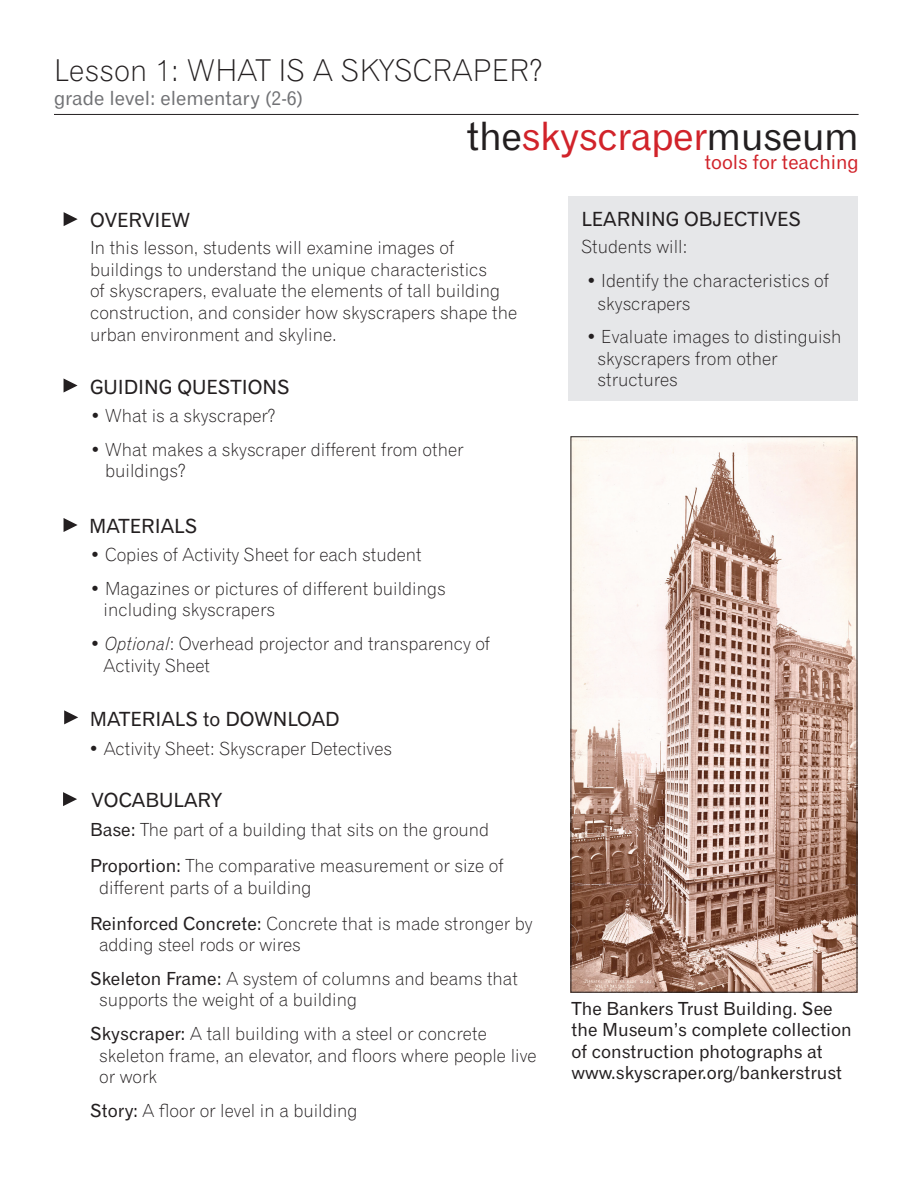
<style>
.page{position:relative;width:918px;height:1188px;background:#fff}
.page>*{position:absolute;margin:0;border:0;box-sizing:border-box;transform-origin:0 0}
.t1{font:39px "Gothic 720 BT Roman B";letter-spacing:-.015em;color:#d1232a}
.t2{font:30px "Gothic 720 BT Light B";letter-spacing:.01em;color:#231f20}
.t3{font:19.5px "Gothic 720 BT Roman B";color:#231f20}
.t4{font:19.5px "Gothic 720 BT Roman B";color:#717275}
.t5{font:19.5px "Gothic 720 BT Roman B";color:#d1232a}
.t6{font:18px/21.6px "Gothic 720 BT Light B";color:#231f20}
.t7{font:18px/21.6px "Gothic 720 BT Roman B";color:#231f20}
.s1{color:#231f20}
.s2{font-family:"Gothic 720 BT Light Italic B"}
.s3{font-family:"Gothic 720 BT Roman B"}
</style>
<div class="page">
<hr style="left:54px;top:114px;width:805px;height:1px;background:#231f20">
<svg style="left:64px;top:212px;width:14px;height:14px"></svg>
<svg style="left:64px;top:378px;width:14px;height:15px"></svg>
<img style="left:573px;top:438px;width:282px;height:553px">
<div style="left:571px;top:436px;width:286px;height:557px;border:1px solid #231f20"></div>
<svg style="left:64px;top:518px;width:14px;height:14px"></svg>
<svg style="left:63px;top:792px;width:14px;height:14px"></svg>
<svg style="left:64px;top:710px;width:14px;height:14px"></svg>
<div style="left:568px;top:196px;width:290px;height:205px;background:#e6e7e9"></div>
<p class="t2" style="left:54px;top:53px;width:490px">Lesson 1: WHAT IS A SKYSCRAPER?</p>
<p class="t4" style="left:54px;top:86px;width:251px">grade level: elementary (2-6)</p>
<p class="t1" style="left:467px;top:112px;width:394px"><span class="s1">the</span>skyscraper<span class="s1">museum</span></p>
<p class="t5" style="left:705px;top:150px;width:156px">tools for teaching</p>
<p class="t3" style="left:90px;top:208px;width:102px">OVERVIEW</p>
<p class="t6" style="left:90px;top:237px;width:429px">In this lesson, students will examine images of buildings to understand the unique characteristics<br>of skyscrapers, evaluate the elements of tall building construction, and consider how skyscrapers shape the urban environment and skyline.</p>
<p class="t3" style="left:90px;top:375px;width:201px">GUIDING QUESTIONS</p>
<p class="t6" style="left:90px;top:405px;width:187px">• What is a skyscraper?</p>
<p class="t6" style="left:105px;top:438px;width:360px;text-indent:-15px">• What makes a skyscraper different from other buildings?</p>
<p class="t3" style="left:89px;top:514px;width:110px">MATERIALS</p>
<p class="t6" style="left:90px;top:544px;width:333px">• Copies of Activity Sheet for each student</p>
<p class="t6" style="left:90px;top:578px;width:357px">• Magazines or pictures of different buildings</p>
<p class="t6" style="left:104px;top:599px;width:173px">including skyscrapers</p>
<p class="t6" style="left:90px;top:633px;width:402px">• <span class="s2">Optional</span>: Overhead projector and transparency of</p>
<p class="t6" style="left:104px;top:654px;width:108px">Activity Sheet</p>
<p class="t3" style="left:90px;top:707px;width:251px">MATERIALS to DOWNLOAD</p>
<p class="t6" style="left:88px;top:738px;width:305px">• Activity Sheet: Skyscraper Detectives</p>
<p class="t3" style="left:92px;top:788px;width:132px">VOCABULARY</p>
<p class="t6" style="left:90px;top:819px;width:401px"><span class="s3">Base:</span> The part of a building that sits on the ground</p>
<p class="t6" style="left:90px;top:855px;width:415px"><span class="s3">Proportion:</span> The comparative measurement or size of</p>
<p class="t6" style="left:99px;top:876px;width:214px">different parts of a building</p>
<p class="t6" style="left:90px;top:912px;width:444px"><span class="s3">Reinforced Concrete:</span> Concrete that is made stronger by</p>
<p class="t6" style="left:99px;top:934px;width:203px">adding steel rods or wires</p>
<p class="t6" style="left:90px;top:968px;width:429px"><span class="s3">Skeleton Frame:</span> A system of columns and beams that</p>
<p class="t6" style="left:99px;top:989px;width:259px">supports the weight of a building</p>
<p class="t6" style="left:90px;top:1023px;width:398px"><span class="s3">Skyscraper:</span> A tall building with a steel or concrete</p>
<p class="t6" style="left:99px;top:1044px;width:439px">skeleton frame, an elevator, and floors where people live</p>
<p class="t6" style="left:99px;top:1066px;width:59px">or work</p>
<p class="t6" style="left:90px;top:1100px;width:269px"><span class="s3">Story:</span> A floor or level in a building</p>
<p class="t3" style="left:581px;top:208px;width:221px">LEARNING OBJECTIVES</p>
<p class="t6" style="left:581px;top:236px;width:107px">Students will:</p>
<p class="t6" style="left:586px;top:270px;width:245px">• Identify the characteristics of</p>
<p class="t6" style="left:598px;top:292px;width:94px">skyscrapers</p>
<p class="t6" style="left:586px;top:326px;width:257px">• Evaluate images to distinguish</p>
<p class="t6" style="left:598px;top:347px;width:181px">skyscrapers from other structures</p>
<p class="t7" style="left:572px;top:997px;width:282px">The Bankers Trust Building. See the Museum’s complete collection of construction photographs at</p>
<p class="t7" style="left:572px;top:1062px;width:272px">www.skyscraper.org/bankerstrust</p>
</div>
